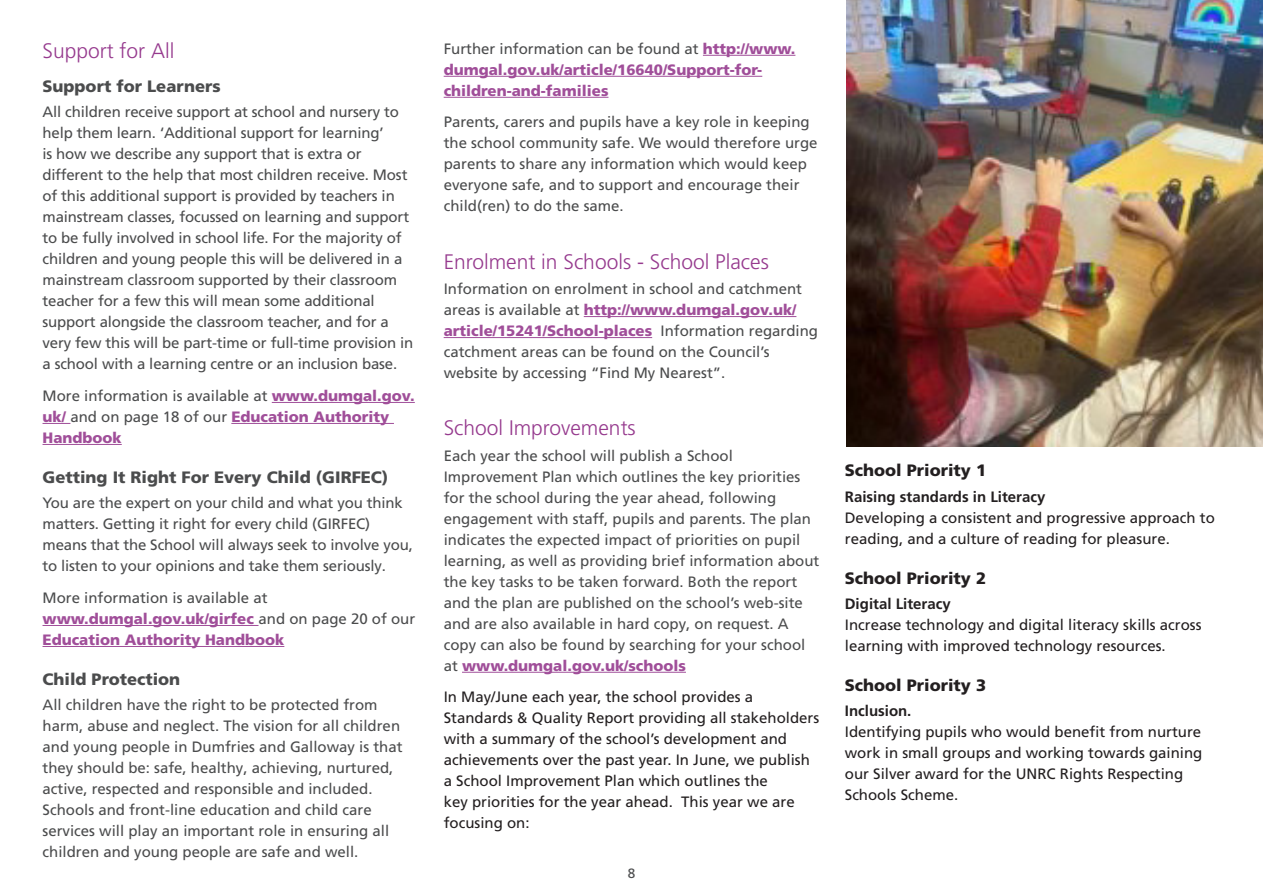
<style>
.page{position:relative;width:1263px;height:893px;background:#fff}
.page>*{position:absolute;margin:0;border:0;box-sizing:border-box;transform-origin:0 0}
.t1{font:300 21px "Frutiger LT Pro";color:#963a8e}
.Sub_heading_1{font:900 16.5px "Frutiger LT Pro";color:#4b4c4d}
.Sub_heading_1-2{font:900 16.5px "Frutiger LT Pro";color:#231f20}
.Body{font:15px/21px "Frutiger LT Pro";color:#4b4c4d}
.Body-2{font:15px/21px "Frutiger LT Pro";color:#231f20}
.Body-3{font:900 15px/21px "Frutiger LT Pro";color:#a04e99}
.Body-4{font:700 15px "Frutiger LT Pro";color:#231f20}
.t2{font:13.5px "Frutiger LT Pro";color:#4b4c4d}
.s1{font-weight:900;color:#a04e99}
.s2{font-weight:400;color:#4b4c4d}
</style>
<div class="page">
<img style="left:846px;top:0;width:417px;height:446px">
<hr style="left:272px;top:402px;width:143px;height:1px;background:#a04e99">
<svg style="left:43px;top:423px;width:27px;height:1px"></svg>
<hr style="left:231px;top:423px;width:163px;height:1px;background:#a04e99">
<hr style="left:43px;top:444px;width:79px;height:1px;background:#a04e99">
<hr style="left:43px;top:625px;width:215px;height:1px;background:#a04e99">
<hr style="left:43px;top:646px;width:241px;height:1px;background:#a04e99">
<hr style="left:703px;top:55px;width:92px;height:1px;background:#a04e99">
<hr style="left:444px;top:76px;width:318px;height:1px;background:#a04e99">
<hr style="left:444px;top:97px;width:164px;height:1px;background:#a04e99">
<hr style="left:584px;top:316px;width:212px;height:1px;background:#a04e99">
<hr style="left:444px;top:337px;width:208px;height:1px;background:#a04e99">
<hr style="left:462px;top:672px;width:224px;height:1px;background:#a04e99">
<h2 class="t1" style="left:43px;top:39px;width:133px">Support for All</h2>
<h3 class="Sub_heading_1" style="left:43px;top:76px;width:180px">Support for Learners</h3>
<p class="Body" style="left:43px;top:102px;width:372px">All children receive support at school and nursery to help them learn. ‘Additional support for learning’<br>is how we describe any support that is extra or different to the help that most children receive. Most of this additional support is provided by teachers in mainstream classes, focussed on learning and support to be fully involved in school life. For the majority of children and young people this will be delivered in a mainstream classroom supported by their classroom teacher for a few this will mean some additional support alongside the classroom teacher, and for a very few this will be part-time or full-time provision in a school with a learning centre or an inclusion base.</p>
<p class="Body" style="left:43px;top:385px;width:374px">More information is available at <span class="s1">www.dumgal.gov. uk/</span> and on page 18 of our <span class="s1">Education Authority<br>Handbook</span></p>
<h3 class="Sub_heading_1" style="left:43px;top:467px;width:347px">Getting It Right For Every Child (GIRFEC)</h3>
<p class="Body" style="left:43px;top:493px;width:372px">You are the expert on your child and what you think matters. Getting it right for every child (GIRFEC) means that the School will always seek to involve you, to listen to your opinions and take them seriously.</p>
<p class="Body-3" style="left:43px;top:587px;width:374px"><span class="s2">More information is available at </span>www.dumgal.gov.uk/girfec <span class="s2">and on page 20 of our<br></span>Education Authority Handbook</p>
<h3 class="Sub_heading_1" style="left:43px;top:669px;width:139px">Child Protection</h3>
<p class="Body" style="left:43px;top:695px;width:362px">All children have the right to be protected from harm, abuse and neglect. The vision for all children and young people in Dumfries and Galloway is that they should be: safe, healthy, achieving, nurtured, active, respected and responsible and included.<br>Schools and front-line education and child care services will play an important role in ensuring all children and young people are safe and well.</p>
<p class="Body-3" style="left:444px;top:38px;width:353px"><span class="s2">Further information can be found at</span> http://www. dumgal.gov.uk/article/16640/Support-for&shy;children-and-families</p>
<p class="Body" style="left:444px;top:112px;width:375px">Parents, carers and pupils have a key role in keeping the school community safe. We would therefore urge parents to share any information which would keep everyone safe, and to support and encourage their child(ren) to do the same.</p>
<h2 class="t1" style="left:444px;top:249px;width:327px">Enrolment in Schools - School Places</h2>
<p class="Body" style="left:444px;top:278px;width:376px">Information on enrolment in school and catchment areas is available at <span class="s1">http://www.dumgal.gov.uk/ article/15241/School-places</span> Information regarding catchment areas can be found on the Council’s website by accessing “Find My Nearest”.</p>
<h2 class="t1" style="left:444px;top:416px;width:194px">School Improvements</h2>
<p class="Body" style="left:444px;top:445px;width:377px">Each year the school will publish a School Improvement Plan which outlines the key priorities for the school during the year ahead, following engagement with staff, pupils and parents. The plan indicates the expected impact of priorities on pupil learning, as well as providing brief information about the key tasks to be taken forward. Both the report and the plan are published on the school’s web-site and are also available in hard copy, on request. A copy can also be found by searching for your school at <span class="s1">www.dumgal.gov.uk/schools</span></p>
<p class="Body-2" style="left:444px;top:687px;width:377px">In May/June each year, the school provides a Standards &amp; Quality Report providing all stakeholders with a summary of the school’s development and achievements over the past year. In June, we publish a School Improvement Plan which outlines the<br>key priorities for the year ahead. This year we are focusing on:</p>
<p class="t2" style="left:628px;top:865px;width:9px">8</p>
<h3 class="Sub_heading_1-2" style="left:845px;top:461px;width:143px">School Priority 1</h3>
<p class="Body-4" style="left:845px;top:487px;width:202px">Raising standards in Literacy</p>
<p class="Body-2" style="left:845px;top:507px;width:372px">Developing a consistent and progressive approach to reading, and a culture of reading for pleasure.</p>
<h3 class="Sub_heading_1-2" style="left:845px;top:568px;width:143px">School Priority 2</h3>
<p class="Body-4" style="left:845px;top:595px;width:107px">Digital Literacy</p>
<p class="Body-2" style="left:845px;top:614px;width:358px">Increase technology and digital literacy skills across learning with improved technology resources.</p>
<h3 class="Sub_heading_1-2" style="left:845px;top:675px;width:143px">School Priority 3</h3>
<p class="Body-4" style="left:845px;top:702px;width:68px">Inclusion.</p>
<p class="Body-2" style="left:845px;top:722px;width:359px">Identifying pupils who would benefit from nurture work in small groups and working towards gaining our Silver award for the UNRC Rights Respecting Schools Scheme.</p>
</div>
